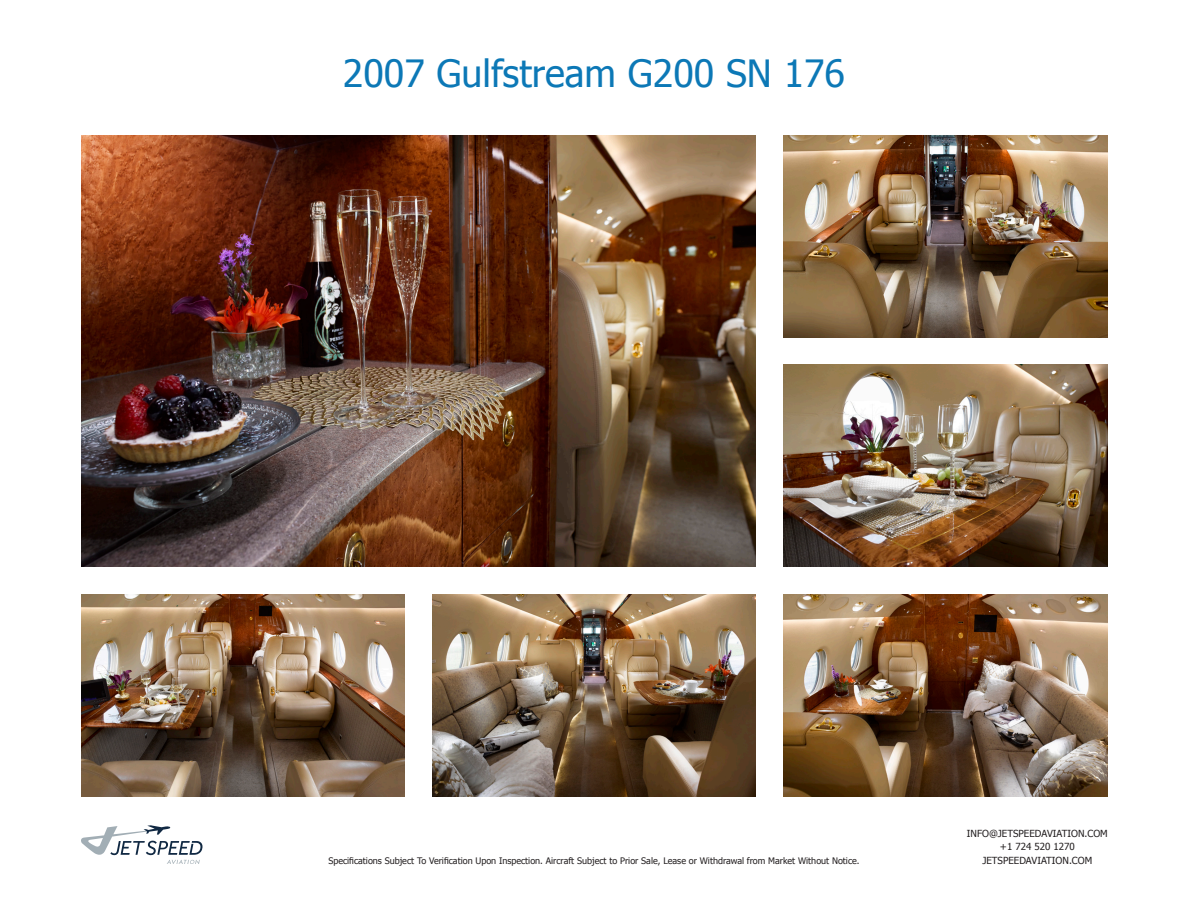
<style>
.page{position:relative;width:1188px;height:918px;background:#fff}
.page>*{position:absolute;margin:0;border:0;box-sizing:border-box;transform-origin:0 0}
.t1{font:37.5px "Tahoma";color:#0c78b6}
.t2{font:9.75px/13.5px "Tahoma";color:#231f20;text-align:center}
.t3{font:9px "Tahoma";color:#231f20}
</style>
<div class="page">
<svg style="left:81px;top:825px;width:121px;height:39px"></svg>
<img style="left:81px;top:135px;width:675px;height:432px">
<img style="left:81px;top:594px;width:324px;height:202px">
<img style="left:432px;top:594px;width:324px;height:202px">
<img style="left:783px;top:594px;width:324px;height:202px">
<img style="left:783px;top:135px;width:324px;height:203px">
<img style="left:783px;top:364px;width:324px;height:203px">
<p class="t1" style="left:343px;top:48px;width:504px">2007 Gulfstream G200 SN 176</p>
<p class="t3" style="left:328px;top:854px;width:533px">Specifications Subject To Verification Upon Inspection. Aircraft Subject to Prior Sale, Lease or Withdrawal from Market Without Notice.</p>
<p class="t2" style="left:967px;top:826px;width:142px">INFO@JETSPEEDAVIATION.COM +1 724 520 1270<br>JETSPEEDAVIATION.COM</p>
</div>
